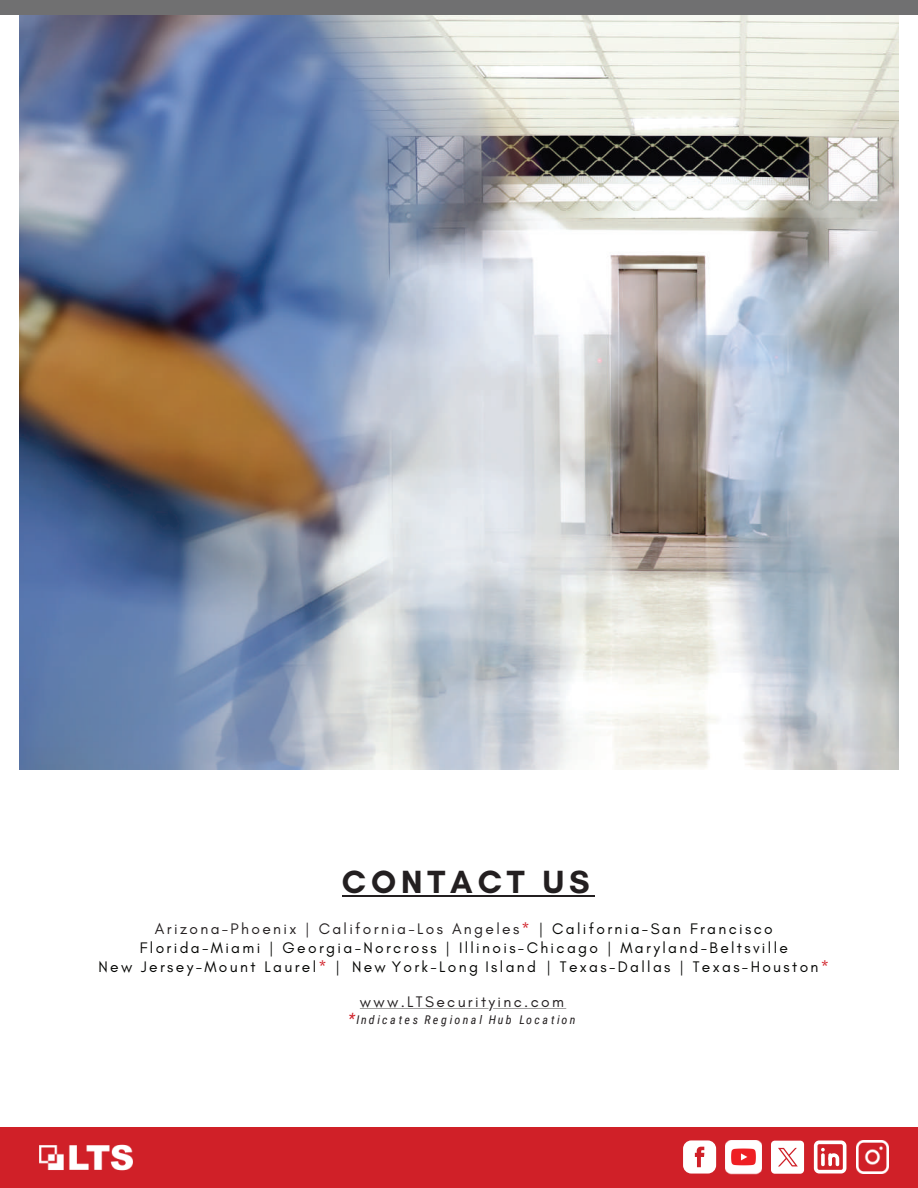
<style>
.page{position:relative;width:918px;height:1188px;background:#fff}
.page>*{position:absolute;margin:0;border:0;box-sizing:border-box;transform-origin:0 0}
.t1{font:700 32.7px "Glacial Indifference";letter-spacing:.15em;color:#231f20}
.t2{font:15.6px/19.2px "Glacial Indifference";letter-spacing:.15em;color:#040503;text-align:center}
.t3{font:15.6px "Glacial Indifference";letter-spacing:.15em;color:#231f20}
.t4{font:italic 12px "Roboto Condensed";letter-spacing:.2em;color:#231f20}
.s1{color:#231f20}
.s2{color:#d02028}
.s3{font-size:15.6px;color:#d02028}
</style>
<div class="page">
<img style="left:19px;top:15px;width:880px;height:754px">
<div style="left:0;top:0;width:918px;height:15px;background:#707071"></div>
<hr style="left:493px;top:1008px;width:73px;height:1px;background:#231f20">
<hr style="left:360px;top:1008px;width:129px;height:1px;background:#231f20">
<hr style="left:342px;top:895px;width:252px;height:1px;background:#231f20">
<div style="left:0;top:1128px;width:918px;height:60px;background:#d02028"></div>
<svg style="left:771px;top:1141px;width:33px;height:33px"></svg>
<img style="left:39px;top:1144px;width:94px;height:27px">
<img style="left:726px;top:1141px;width:35px;height:33px">
<svg style="left:814px;top:1140px;width:32px;height:33px"></svg>
<svg style="left:683px;top:1140px;width:33px;height:34px"></svg>
<img style="left:856px;top:1140px;width:33px;height:33px">
<h1 class="t1" style="left:342px;top:862px;width:249px">CONTACT US</h1>
<p class="t2" style="left:99px;top:919px;width:732px"><span class="s1">Arizona-Phoenix | California-Los Angeles</span><span class="s2">*</span> | California-San Francisco<br>Florida-Miami | Georgia-Norcross | Illinois-Chicago | Maryland-Beltsville<br>New Jersey-Mount Laurel<span class="s2">*</span> | New York-Long Island | Texas-Dallas | Texas-Houston<span class="s2">*</span></p>
<p class="t4" style="left:348px;top:1011px;width:229px"><span class="s3">*</span>Indicates Regional Hub Location</p>
<p class="t3" style="left:360px;top:993px;width:206px">www.LTSecurityinc.com</p>
</div>
